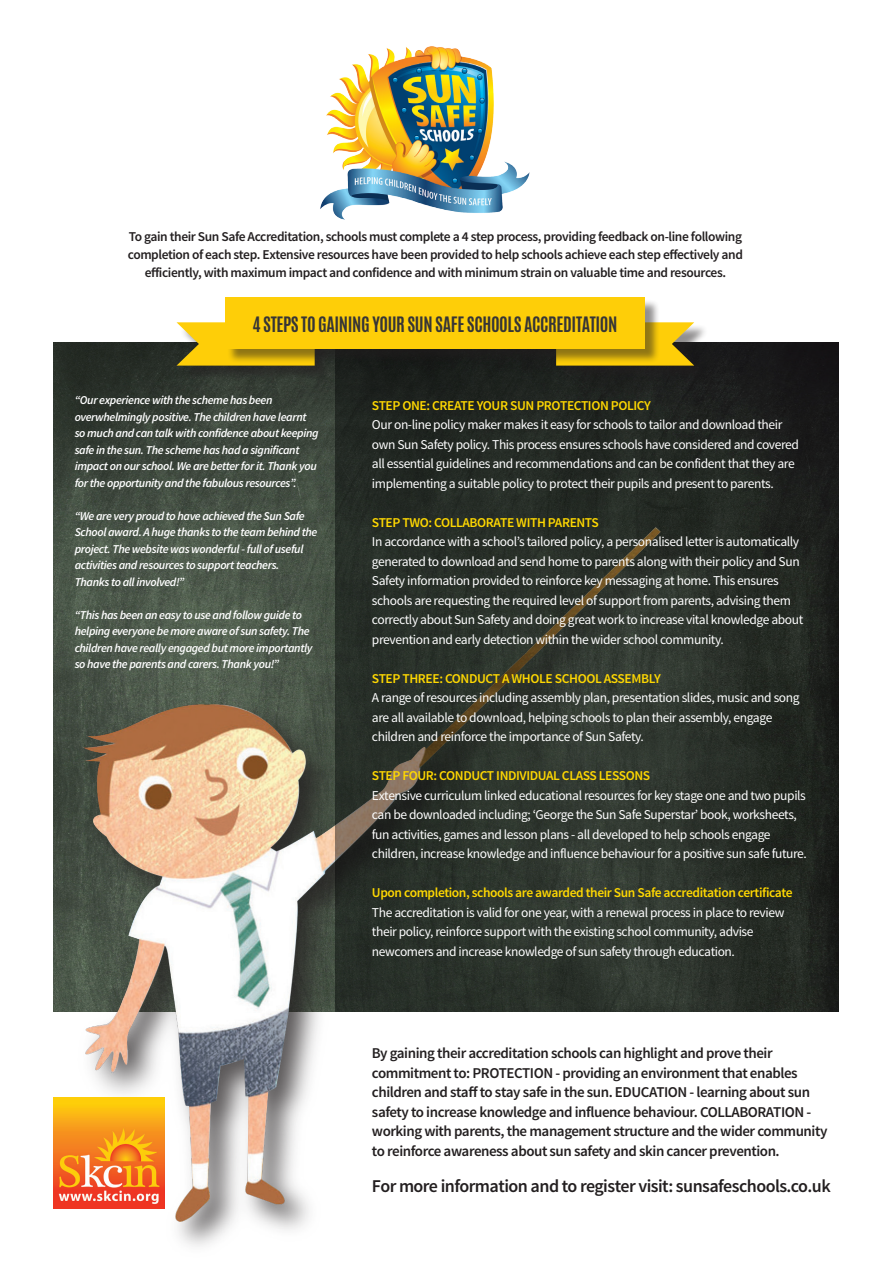
<style>
.page{position:relative;width:893px;height:1263px;background:#fff}
.page>*{position:absolute;margin:0;border:0;box-sizing:border-box;transform-origin:0 0}
.t1{font:600 18px "Source Sans Pro";letter-spacing:-.03em;color:#231f20}
.t2{font:700 17.7px "Antonio";letter-spacing:-.02em;color:#363536}
.t3{font:600 15px/19.5px "Source Sans Pro";letter-spacing:-.03em;color:#231f20}
.t4{font:13.5px/19.5px "Source Sans Pro";letter-spacing:-.03em;color:#fff}
.t5{font:600 13.5px/18px "Source Sans Pro";letter-spacing:-.03em;color:#231f20;text-align:center}
.t6{font:600 13.5px "Source Sans Pro";letter-spacing:-.03em;color:#ffd801}
.t7{font:italic 600 12px/16.5px "Source Sans Pro";letter-spacing:-.03em;color:#fff}
</style>
<div class="page">
<img style="left:54px;top:342px;width:281px;height:670px">
<img style="left:64px;top:508px;width:271px;height:739px">
<svg style="left:335px;top:342px;width:504px;height:670px;background:#282e27"></svg>
<div style="left:180px;top:324px;width:150px;height:57px;background:#231f20;opacity:.5"></div>
<svg style="left:177px;top:322px;width:138px;height:44px;background:#deba21"></svg>
<div style="left:558px;top:324px;width:150px;height:57px;background:#231f20"></div>
<svg style="left:556px;top:322px;width:138px;height:44px"></svg>
<div style="left:227px;top:299px;width:433px;height:65px;background:#231f20;opacity:.5"></div>
<div style="left:225px;top:297px;width:420px;height:51px;background:#fece08"></div>
<img style="left:320px;top:46px;width:210px;height:174px">
<img style="left:53px;top:1097px;width:111px;height:111px">
<p class="t5" style="left:128px;top:228px;width:617px">To gain their Sun Safe Accreditation, schools must complete a 4 step process, providing feedback on-line following completion of each step. Extensive resources have been provided to help schools achieve each step effectively and efficiently, with maximum impact and confidence and with minimum strain on valuable time and resources.</p>
<p class="t2" style="left:252px;top:311px;width:366px">4 STEPS TO GAINING YOUR SUN SAFE SCHOOLS ACCREDITATION</p>
<p class="t7" style="left:75px;top:392px;width:245px">“Our experience with the scheme has been overwhelmingly positive. The children have learnt so much and can talk with confidence about keeping safe in the sun. The scheme has had a significant impact on our school. We are better for it. Thank you for the opportunity and the fabulous resources”.</p>
<p class="t7" style="left:75px;top:507px;width:244px">“We are very proud to have achieved the Sun Safe School award. A huge thanks to the team behind the project. The website was wonderful - full of useful activities and resources to support teachers.</p>
<p class="t7" style="left:75px;top:573px;width:111px">Thanks to all involved!”</p>
<p class="t7" style="left:75px;top:606px;width:239px">“This has been an easy to use and follow guide to helping everyone be more aware of sun safety. The children have really engaged but more importantly</p>
<p class="t7" style="left:75px;top:656px;width:206px">so have the parents and carers. Thank you!”</p>
<p class="t6" style="left:372px;top:396px;width:280px">STEP ONE: CREATE YOUR SUN PROTECTION POLICY</p>
<p class="t4" style="left:372px;top:415px;width:428px">Our on-line policy maker makes it easy for schools to tailor and download their own Sun Safety policy. This process ensures schools have considered and covered all essential guidelines and recommendations and can be confident that they are implementing a suitable policy to protect their pupils and present to parents.</p>
<p class="t6" style="left:372px;top:513px;width:228px">STEP TWO: COLLABORATE WITH PARENTS</p>
<p class="t4" style="left:372px;top:532px;width:433px">In accordance with a school’s tailored policy, a personalised letter is automatically generated to download and send home to parents along with their policy and Sun Safety information provided to reinforce key messaging at home. This ensures schools are requesting the required level of support from parents, advising them correctly about Sun Safety and doing great work to increase vital knowledge about prevention and early detection within the wider school community.</p>
<p class="t6" style="left:372px;top:669px;width:290px">STEP THREE: CONDUCT A WHOLE SCHOOL ASSEMBLY</p>
<p class="t4" style="left:372px;top:688px;width:429px">A range of resources including assembly plan, presentation slides, music and song are all available to download, helping schools to plan their assembly, engage children and reinforce the importance of Sun Safety.</p>
<p class="t6" style="left:372px;top:767px;width:280px">STEP FOUR: CONDUCT INDIVIDUAL CLASS LESSONS</p>
<p class="t4" style="left:372px;top:785px;width:436px">Extensive curriculum linked educational resources for key stage one and two pupils can be downloaded including; ‘George the Sun Safe Superstar’ book, worksheets, fun activities, games and lesson plans - all developed to help schools engage children, increase knowledge and influence behaviour for a positive sun safe future.</p>
<p class="t6" style="left:372px;top:884px;width:422px">Upon completion, schools are awarded their Sun Safe accreditation certificate</p>
<p class="t4" style="left:372px;top:902px;width:414px">The accreditation is valid for one year, with a renewal process in place to review their policy, reinforce support with the existing school community, advise newcomers and increase knowledge of sun safety through education.</p>
<p class="t3" style="left:372px;top:1044px;width:457px">By gaining their accreditation schools can highlight and prove their commitment to: PROTECTION - providing an environment that enables children and staff to stay safe in the sun. EDUCATION - learning about sun safety to increase knowledge and influence behaviour. COLLABORATION - working with parents, the management structure and the wider community</p>
<p class="t3" style="left:372px;top:1141px;width:409px">to reinforce awareness about sun safety and skin cancer prevention.</p>
<p class="t1" style="left:372px;top:1174px;width:460px">For more information and to register visit: sunsafeschools.co.uk</p>
</div>
